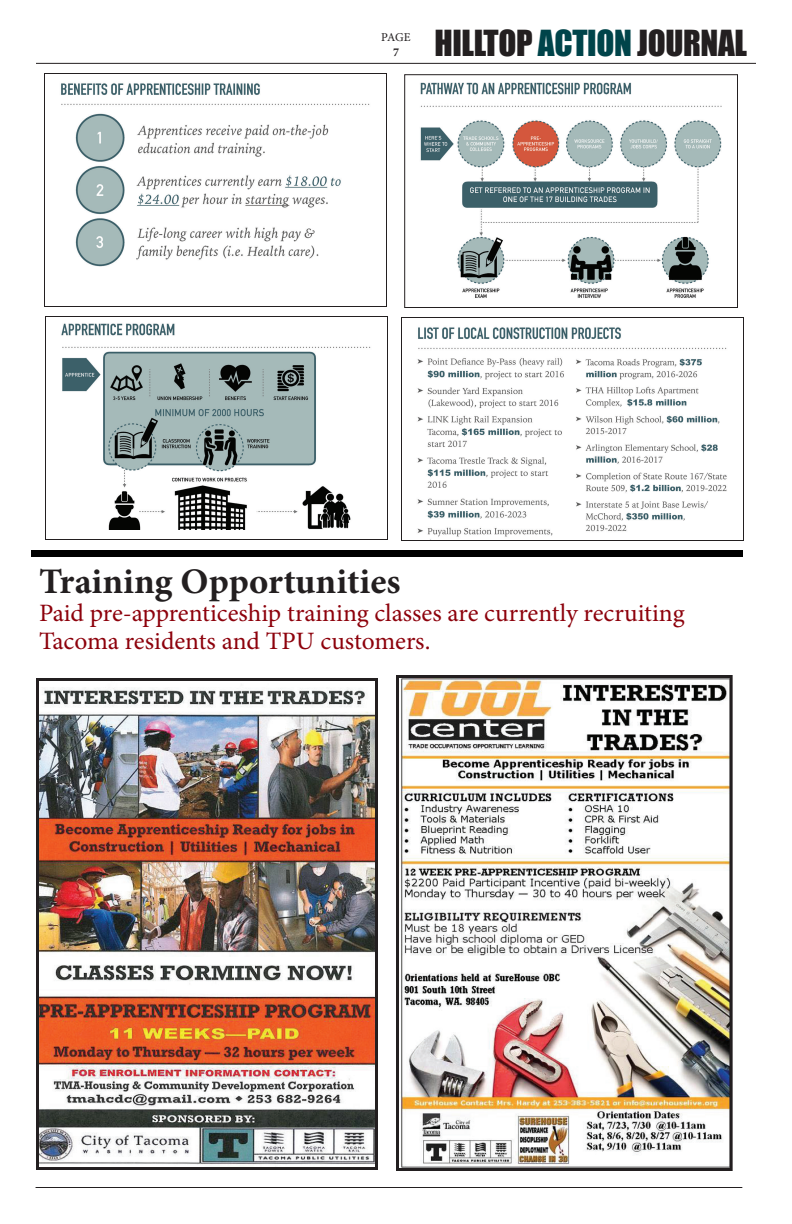
<style>
.page{position:relative;width:792px;height:1224px;background:#fff}
.page>*{position:absolute;margin:0;border:0;box-sizing:border-box;transform-origin:0 0}
.t1{font:700 36px "Minion Pro";color:#231f20}
.t2{font:33px "Impact";letter-spacing:-.01em;color:#231f20}
.t3{font:25px/28px "Minion Pro";color:#8d020c}
.t4{font:12px "Minion Pro";color:#231f20}
.t5{font:700 12px "Minion Pro";color:#231f20}
.s1{color:#00444a}
</style>
<div class="page">
<hr style="left:36px;top:63px;width:720px;height:1px;background:#231f20">
<hr style="left:36px;top:1187px;width:706px;height:1px;background:#231f20">
<img style="left:40px;top:688px;width:334px;height:477px">
<div style="left:36px;top:678px;width:342px;height:492px;border:3px solid #231f20"></div>
<img style="left:400px;top:679px;width:329px;height:488px">
<div style="left:396px;top:675px;width:337px;height:496px;border:3px solid #231f20"></div>
<img style="left:61px;top:83px;width:309px;height:184px">
<div style="left:44px;top:73px;width:343px;height:234px;border:1px solid #231f20"></div>
<img style="left:61px;top:323px;width:310px;height:207px">
<div style="left:45px;top:316px;width:343px;height:224px;border:1px solid #231f20"></div>
<img style="left:417px;top:327px;width:310px;height:210px">
<div style="left:401px;top:317px;width:343px;height:224px;border:1px solid #231f20"></div>
<img style="left:420px;top:82px;width:302px;height:216px">
<div style="left:404px;top:74px;width:334px;height:234px;border:1px solid #231f20"></div>
<div style="left:31px;top:551px;width:712px;height:6px;background:#000"></div>
<p class="t4" style="left:381px;top:30px;width:31px">PAGE</p>
<p class="t5" style="left:393px;top:44px;width:7px">7</p>
<h2 class="t2" style="left:434px;top:17px;width:314px">HILLTOP <span class="s1">ACTION</span> JOURNAL</h2>
<h1 class="t1" style="left:39px;top:556px;width:363px">Training Opportunities</h1>
<p class="t3" style="left:39px;top:599px;width:647px">Paid pre-apprenticeship training classes are currently recruiting<br>Tacoma residents and TPU customers.</p>
</div>
